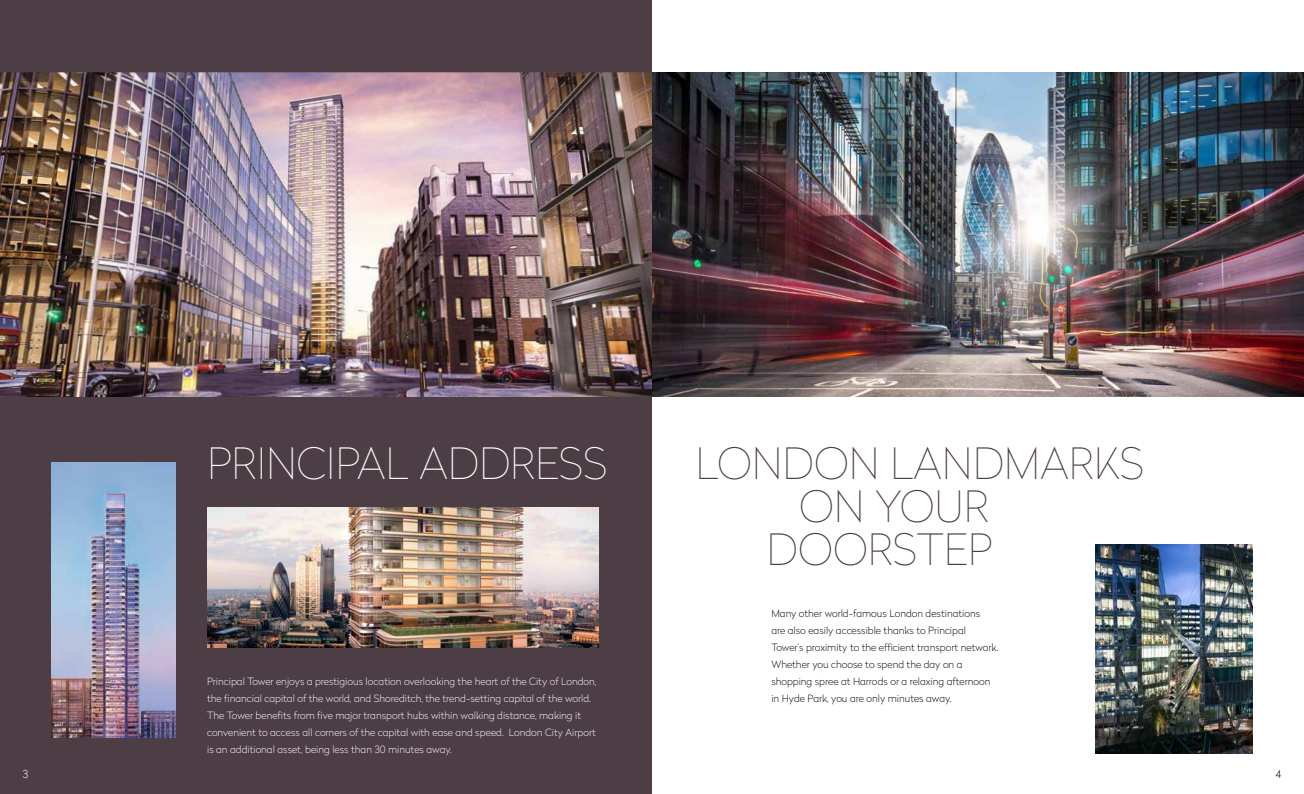
<style>
.page{position:relative;width:1304px;height:794px;background:#fff}
.page>*{position:absolute;margin:0;border:0;box-sizing:border-box;transform-origin:0 0}
.t1{font:100 43px "Radikal";color:#4d3e46}
.t2{font:100 43px "Radikal";color:#fff}
.t3{font:100 11px "Radikal";color:#fff}
.t4{font:100 11px "Radikal";color:#000}
.t5{font:100 10px/17px "Radikal";color:#fff}
.t6{font:100 10px/17px "Radikal";color:#000}
</style>
<div class="page">
<div style="left:0;top:0;width:652px;height:794px;background:#4d3e46"></div>
<img style="left:207px;top:507px;width:392px;height:141px">
<img style="left:1095px;top:544px;width:158px;height:209px">
<img style="left:0;top:72px;width:1304px;height:325px">
<img style="left:51px;top:462px;width:125px;height:276px">
<p class="t3" style="left:23px;top:766px;width:7px">3</p>
<h1 class="t2" style="left:207px;top:434px;width:402px">PRINCIPAL ADDRESS</h1>
<p class="t5" style="left:207px;top:672px;width:391px">Principal Tower enjoys a prestigious location overlooking the heart of the City of London, the financial capital of the world, and Shoreditch, the trend-setting capital of the world.<br>The Tower benefits from five major transport hubs within walking distance, making it convenient to access all corners of the capital with ease and speed. London City Airport is an additional asset, being less than 30 minutes away.</p>
<h1 class="t1" style="left:695px;top:434px;width:450px">LONDON LANDMARKS</h1>
<h1 class="t1" style="left:800px;top:477px;width:191px">ON YOUR</h1>
<h1 class="t1" style="left:766px;top:520px;width:227px">DOORSTEP</h1>
<p class="t6" style="left:771px;top:604px;width:228px">Many other world-famous London destinations<br>are also easily accessible thanks to Principal Tower’s proximity to the efficient transport network.<br>Whether you choose to spend the day on a shopping spree at Harrods or a relaxing afternoon in Hyde Park, you are only minutes away.</p>
<p class="t4" style="left:1276px;top:766px;width:7px">4</p>
</div>
